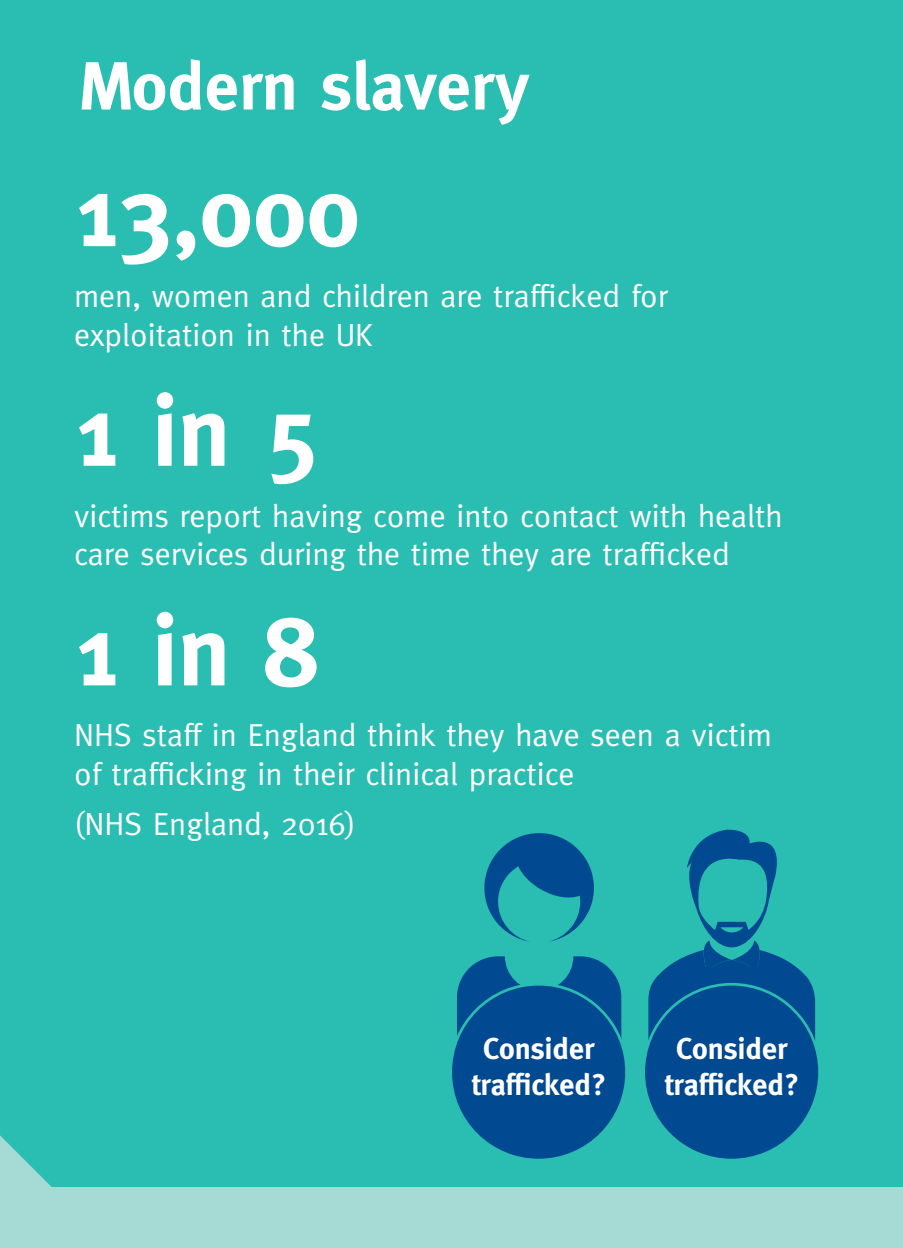
<style>
.page{position:relative;width:903px;height:1248px;background:#fff}
.page>*{position:absolute;margin:0;border:0;box-sizing:border-box;transform-origin:0 0}
.t1{font:700 100px "Meta";color:#fff}
.t2{font:700 68px "Meta";color:#fff}
.t3{font:32px/38.4px "Meta";color:#fff}
.t4{font:700 30px/36px "Meta";color:#fff;text-align:center}
</style>
<div class="page">
<div style="left:0;top:0;width:902px;height:1244px;background:#2abdb1"></div>
<div style="left:0;top:1187px;width:902px;height:60px;background:#a5dad5"></div>
<svg style="left:0;top:1135px;width:52px;height:52px"></svg>
<svg style="left:654px;top:829px;width:154px;height:151px"></svg>
<div style="left:648px;top:967px;width:166px;height:128px;background:#014990;border-radius:33px"></div>
<svg style="left:484px;top:833px;width:109px;height:108px"></svg>
<svg style="left:457px;top:956px;width:164px;height:82px"></svg>
<div style="left:450px;top:984px;width:176px;height:175px;background:#014990;border-radius:50%"></div>
<div style="left:643px;top:984px;width:176px;height:175px;background:#014990;border-radius:50%"></div>
<h2 class="t2" style="left:79px;top:47px;width:451px">Modern slavery</h2>
<h1 class="t1" style="left:74px;top:154px;width:287px">13,000</h1>
<p class="t3" style="left:74px;top:276px;width:595px">men, women and children are trafficked for exploitation in the UK</p>
<h1 class="t1" style="left:74px;top:373px;width:245px">1 in 5</h1>
<p class="t3" style="left:74px;top:496px;width:709px">victims report having come into contact with health care services during the time they are trafficked</p>
<h1 class="t1" style="left:74px;top:592px;width:245px">1 in 8</h1>
<p class="t3" style="left:74px;top:715px;width:699px">NHS staff in England think they have seen a victim of trafficking in their clinical practice</p>
<p class="t3" style="left:74px;top:803px;width:283px">(NHS England, 2016)</p>
<p class="t4" style="left:471px;top:1030px;width:136px">Consider trafficked?</p>
<p class="t4" style="left:664px;top:1030px;width:136px">Consider trafficked?</p>
</div>
